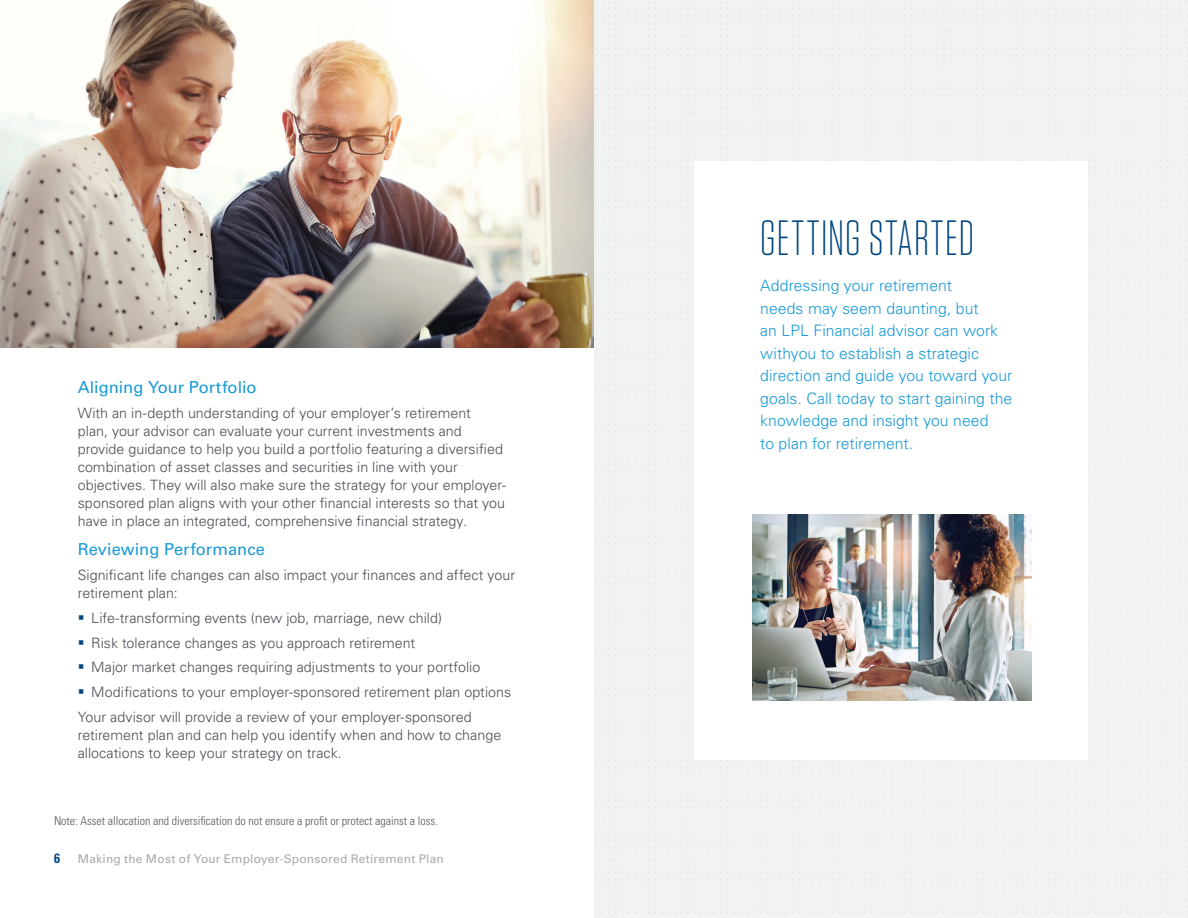
<style>
.page{position:relative;width:1188px;height:918px;background:#fff}
.page>*{position:absolute;margin:0;border:0;box-sizing:border-box;transform-origin:0 0}
.t1{font:300 49.5px "Tungsten Narrow";letter-spacing:.03em;color:#00467e}
.t2{font:16.5px "Univers LT Std";color:#1899d6}
.t3{font:300 15.75px/22.5px "Univers LT Std";color:#1899d6}
.t4{font:300 14.25px/18px "Univers LT Std";color:#494e54}
.t5{font:700 condensed 13.5px "Univers LT Std";color:#00467e}
.t6{font:300 condensed 12px "Univers LT Std";color:#57585a}
.t7{font:12px "Univers LT Std";letter-spacing:.015em;color:#a8a9ad}
</style>
<div class="page">
<div style="left:595px;top:0;width:593px;height:918px;background:#f1f3f3"></div>
<img style="left:0;top:0;width:594px;height:348px">
<div style="left:694px;top:162px;width:394px;height:598px;background:#fff"></div>
<img style="left:753px;top:514px;width:278px;height:187px">
<p class="t2" style="left:78px;top:378px;width:180px">Aligning Your Portfolio</p>
<p class="t4" style="left:78px;top:404px;width:430px">With an in-depth understanding of your employer’s retirement<br>plan, your advisor can evaluate your current investments and provide guidance to help you build a portfolio featuring a diversified combination of asset classes and securities in line with your objectives. They will also make sure the strategy for your employer&shy;sponsored plan aligns with your other financial interests so that you have in place an integrated, comprehensive financial strategy.</p>
<p class="t2" style="left:78px;top:540px;width:189px">Reviewing Performance</p>
<p class="t4" style="left:78px;top:566px;width:439px">Significant life changes can also impact your finances and affect your retirement plan:</p>
<p class="t4" style="left:91px;top:609px;width:353px">Life-transforming events (new job, marriage, new child)</p>
<p class="t4" style="left:91px;top:634px;width:326px">Risk tolerance changes as you approach retirement</p>
<p class="t4" style="left:91px;top:658px;width:391px">Major market changes requiring adjustments to your portfolio</p>
<p class="t4" style="left:91px;top:683px;width:422px">Modifications to your employer-sponsored retirement plan options</p>
<p class="t4" style="left:78px;top:708px;width:396px">Your advisor will provide a review of your employer-sponsored</p>
<p class="t4" style="left:78px;top:726px;width:425px">retirement plan and can help you identify when and how to change allocations to keep your strategy on track.</p>
<p class="t6" style="left:54px;top:814px;width:385px">Note: Asset allocation and diversification do not ensure a profit or protect against a loss.</p>
<p class="t5" style="left:54px;top:850px;width:7px">6</p>
<p class="t7" style="left:78px;top:852px;width:367px">Making the Most of Your Employer-Sponsored Retirement Plan</p>
<h1 class="t1" style="left:760px;top:214px;width:216px">GETTING STARTED</h1>
<p class="t3" style="left:760px;top:274px;width:255px">Addressing your retirement needs may eem daunting, but an LPL<br>Financial advisor can work with<br>you to establish a str tegic direction and guide you toward your goals.<br>Call today to star gaining the</p>
<p class="t3" style="left:760px;top:297px;width:254px">needs may seem daunting, but<br>an LPL Financial advisor can work withyou to establish a strategic direction and guide you toward your goals. Call today to start gaining the knowledge and insight you need<br>to plan for retirement.</p>
</div>
